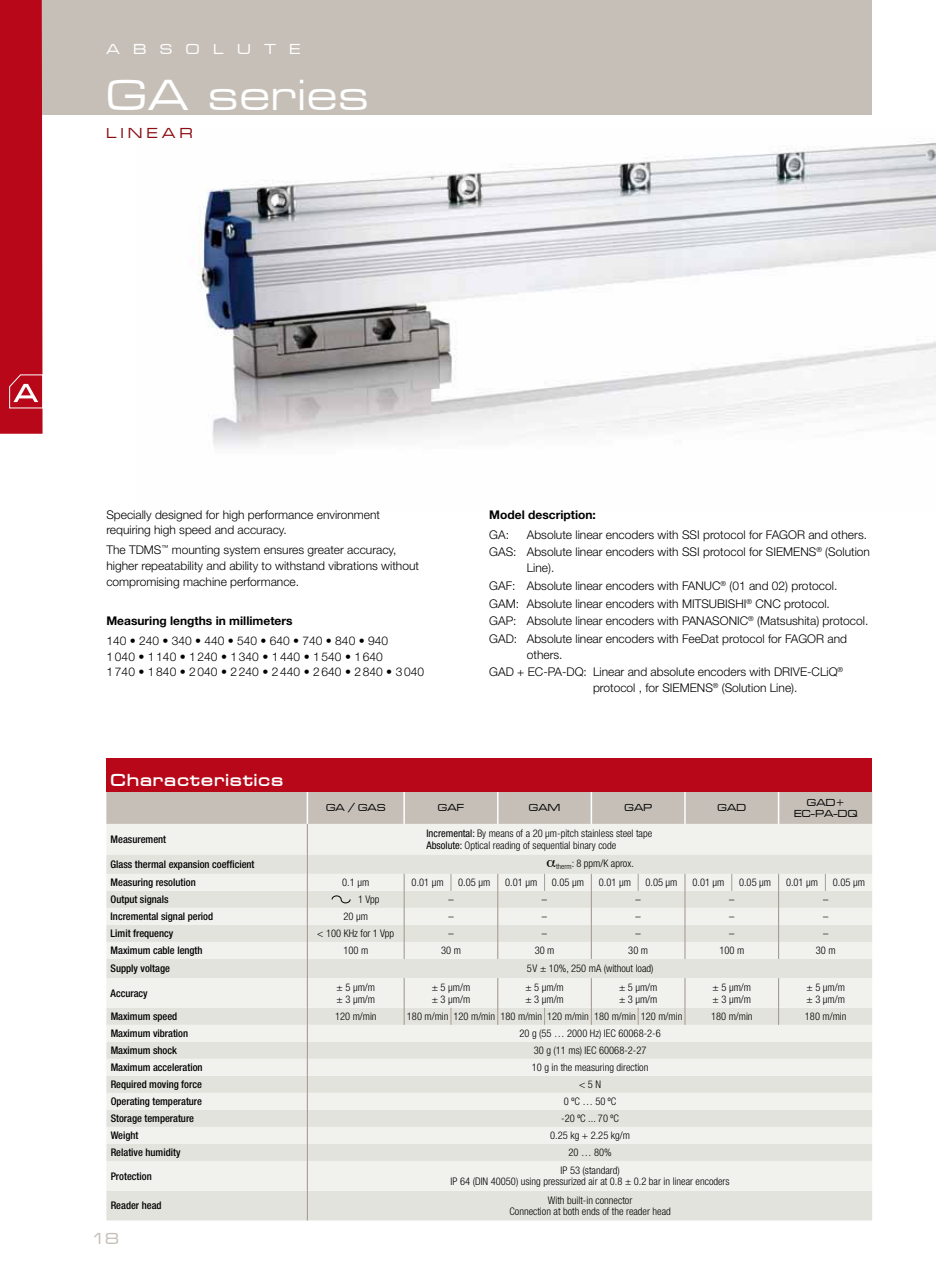
<style>
.page{position:relative;width:936px;height:1263px;background:#fff}
.page>*{position:absolute;margin:0;border:0;box-sizing:border-box;transform-origin:0 0}
.t1{font:500 45px "Microgramma D";letter-spacing:.05em;color:#fff}
.t2{font:700 18px "Microgramma D";letter-spacing:.085em;color:#fff}
.t3{font:500 16.5px "Microgramma D";color:#c5bfb7}
.t4{font:500 15px "Microgramma D";letter-spacing:.925em;color:#fff}
.t5{font:500 15px "Microgramma D";letter-spacing:.3em;color:#8b0e13}
.t6{font:300 12px/17.7px "Helvetica Neue LT Std";color:#000}
.t7{font:700 12px "Helvetica Neue LT Std";color:#000}
.t8{font:300 condensed 10.5px/12px "Helvetica Neue LT Std";color:#000}
.t9{font:500 condensed 10.5px "Helvetica Neue LT Std";color:#000}
.t10{font:500 10.5px/11.2px "Microgramma D";letter-spacing:.025em;color:#000;text-align:center}
.s1{font-weight:400}
</style>
<div class="page">
<div style="left:0;top:0;width:43px;height:434px;background:#b80718"></div>
<div style="left:43px;top:0;width:829px;height:115px;background:#c5bfb7"></div>
<img style="left:198px;top:141px;width:737px;height:307px">
<div style="left:106px;top:759px;width:766px;height:33px;background:#b80718"></div>
<div style="left:106px;top:1191px;width:766px;height:29px;background:#e3e3dd"></div>
<svg style="left:106px;top:978px;width:766px;height:213px;background:#ebebe7"></svg>
<hr style="left:307px;top:978px;width:1px;height:30px;background:#a69e94">
<hr style="left:403px;top:978px;width:1px;height:30px;background:#a69e94">
<hr style="left:497px;top:978px;width:1px;height:30px;background:#a69e94">
<hr style="left:590px;top:978px;width:2px;height:30px;background:#a69e94">
<hr style="left:684px;top:978px;width:1px;height:30px;background:#a69e94">
<hr style="left:778px;top:978px;width:1px;height:30px;background:#a69e94">
<svg style="left:403px;top:1008px;width:1px;height:17px"></svg>
<svg style="left:497px;top:1008px;width:1px;height:17px"></svg>
<svg style="left:590px;top:1008px;width:2px;height:17px"></svg>
<svg style="left:684px;top:1008px;width:1px;height:17px"></svg>
<svg style="left:778px;top:1008px;width:1px;height:17px"></svg>
<svg style="left:307px;top:1008px;width:1px;height:153px"></svg>
<hr style="left:307px;top:1161px;width:1px;height:30px;background:#a69e94">
<svg style="left:307px;top:1191px;width:1px;height:29px"></svg>
<svg style="left:450px;top:1008px;width:1px;height:17px"></svg>
<svg style="left:544px;top:1008px;width:1px;height:17px"></svg>
<svg style="left:637px;top:1008px;width:1px;height:17px"></svg>
<svg style="left:106px;top:792px;width:766px;height:186px;background:#e3e2dd"></svg>
<p class="t4" style="left:106px;top:39px;width:195px">ABSOLUTE</p>
<h1 class="t1" style="left:106px;top:66px;width:263px">GA series</h1>
<p class="t5" style="left:106px;top:123px;width:88px">LINEAR</p>
<p class="t6" style="left:106px;top:506px;width:275px;line-height:15.6px">Specially designed for high performance environment requiring high speed and accuracy.</p>
<p class="t6" style="left:106px;top:542px;width:314px;line-height:15.6px">The TDMS<sup>™</sup> mounting system ensures greater accuracy, higher repeatability and ability to withstand vibrations without compromising machine performance.</p>
<p class="t7" style="left:106px;top:613px;width:188px">Measuring lengths in millimeters</p>
<p class="t6" style="left:106px;top:633px;width:319px;line-height:15.6px">140 • 240 • 340 • 440 • 540 • 640 • 740 • 840 • 940<br>1040 • 1140 • 1240 • 1340 • 1440 • 1540 • 1640<br>1740 • 1840 • 2040 • 2240 • 2440 • 2640 • 2840 • 3040</p>
<h2 class="t2" style="left:111px;top:769px;width:174px">Characteristics</h2>
<p class="t7" style="left:489px;top:507px;width:108px">Model description:</p>
<p class="t6" style="left:489px;top:525px;width:21px">GA:</p>
<p class="t6" style="left:489px;top:525px;width:382px;text-align:right">Absolute linear encoders with SSI protocol for FAGOR and others.<br>GAS: Absolute linear encoders with SSI protocol for SIEMENS<sup>®</sup> (Solution</p>
<p class="t6" style="left:489px;top:559px;width:380px;text-indent:38px">Line).<br>GAF: Absolute linear encoders with FANUC<sup>®</sup> (01 and 02) protocol.<br>GAM: Absolute linear encoders with MITSUBISHI<sup>®</sup> CNC protocol.<br>GAP: Absolute linear encoders with PANASONIC<sup>®</sup> (Matsushita) protocol.<br>GAD: Absolute linear encoders with FeeDat protocol for FAGOR and</p>
<p class="t6" style="left:489px;top:645px;width:355px;text-indent:38px">others.<br>GAD + EC-PA-DQ: Linear and absolute encoders with DRIVE-CLiQ<sup>®</sup></p>
<p class="t6" style="left:593px;top:678px;width:206px">protocol , for SIEMENS<sup>®</sup> (Solution Line).</p>
<p class="t10" style="left:326px;top:802px;width:61px">GA / GAS</p>
<p class="t10" style="left:438px;top:802px;width:28px">GAF</p>
<p class="t10" style="left:529px;top:802px;width:33px">GAM</p>
<p class="t10" style="left:624px;top:802px;width:29px">GAP</p>
<p class="t10" style="left:717px;top:802px;width:30px">GAD</p>
<p class="t10" style="left:794px;top:796px;width:65px">GAD+<br>EC-PA-DQ</p>
<p class="t9" style="left:111px;top:833px;width:57px">Measurement</p>
<p class="t8" style="left:426px;top:827px;width:227px"><span class="s1">Incremental:</span> By means of a 20 µm-pitch stainless steel tape<br><span class="s1">Absolute:</span> Optical reading of sequential binary code</p>
<p class="t9" style="left:111px;top:858px;width:145px">Glass thermal expansion coefficient</p>
<p class="t8" style="left:556px;top:857px;width:79px"><sub>therm</sub>: 8 ppm/K aprox.</p>
<p class="t9" style="left:111px;top:876px;width:87px">Measuring resolution</p>
<p class="t8" style="left:342px;top:876px;width:28px">0.1 µm</p>
<p class="t8" style="left:411px;top:876px;width:34px">0.01 µm</p>
<p class="t8" style="left:458px;top:876px;width:34px">0.05 µm</p>
<p class="t8" style="left:505px;top:876px;width:34px">0.01 µm</p>
<p class="t8" style="left:552px;top:876px;width:34px">0.05 µm</p>
<p class="t8" style="left:598px;top:876px;width:34px">0.01 µm</p>
<p class="t8" style="left:645px;top:876px;width:34px">0.05 µm</p>
<p class="t8" style="left:692px;top:876px;width:34px">0.01 µm</p>
<p class="t8" style="left:739px;top:876px;width:34px">0.05 µm</p>
<p class="t8" style="left:786px;top:876px;width:34px">0.01 µm</p>
<p class="t8" style="left:832px;top:876px;width:34px">0.05 µm</p>
<p class="t9" style="left:111px;top:893px;width:59px">Output signals</p>
<p class="t8" style="left:358px;top:893px;width:23px">1 Vpp</p>
<p class="t8" style="left:448px;top:893px;width:7px">–</p>
<p class="t8" style="left:542px;top:893px;width:7px">–</p>
<p class="t8" style="left:635px;top:893px;width:7px">–</p>
<p class="t8" style="left:729px;top:893px;width:7px">–</p>
<p class="t8" style="left:823px;top:893px;width:7px">–</p>
<p class="t9" style="left:111px;top:910px;width:104px">Incremental signal period</p>
<p class="t8" style="left:343px;top:910px;width:26px">20 µm</p>
<p class="t8" style="left:448px;top:910px;width:7px">–</p>
<p class="t8" style="left:542px;top:910px;width:7px">–</p>
<p class="t8" style="left:635px;top:910px;width:7px">–</p>
<p class="t8" style="left:729px;top:910px;width:7px">–</p>
<p class="t8" style="left:823px;top:910px;width:7px">–</p>
<p class="t9" style="left:111px;top:927px;width:64px">Limit frequency</p>
<p class="t8" style="left:317px;top:927px;width:78px">&lt; 100 KHz for 1 Vpp</p>
<p class="t8" style="left:448px;top:927px;width:7px">–</p>
<p class="t8" style="left:542px;top:927px;width:7px">–</p>
<p class="t8" style="left:635px;top:927px;width:7px">–</p>
<p class="t8" style="left:729px;top:927px;width:7px">–</p>
<p class="t8" style="left:823px;top:927px;width:7px">–</p>
<p class="t9" style="left:111px;top:944px;width:93px">Maximum cable length</p>
<p class="t8" style="left:343px;top:944px;width:26px">100 m</p>
<p class="t8" style="left:441px;top:944px;width:21px">30 m</p>
<p class="t8" style="left:534px;top:944px;width:21px">30 m</p>
<p class="t8" style="left:628px;top:944px;width:21px">30 m</p>
<p class="t8" style="left:719px;top:944px;width:26px">100 m</p>
<p class="t8" style="left:815px;top:944px;width:21px">30 m</p>
<p class="t9" style="left:111px;top:962px;width:61px">Supply voltage</p>
<p class="t8" style="left:526px;top:962px;width:128px">5V ± 10%, 250 mA (without load)</p>
<p class="t9" style="left:111px;top:987px;width:38px">Accuracy</p>
<p class="t8" style="left:336px;top:981px;width:40px">± 5 μm/m ± 3 μm/m</p>
<p class="t8" style="left:432px;top:981px;width:40px">± 5 μm/m ± 3 μm/m</p>
<p class="t8" style="left:525px;top:981px;width:40px">± 5 μm/m ± 3 μm/m</p>
<p class="t8" style="left:619px;top:981px;width:40px">± 5 μm/m ± 3 μm/m</p>
<p class="t8" style="left:712px;top:981px;width:40px">± 5 μm/m ± 3 μm/m</p>
<p class="t8" style="left:806px;top:981px;width:40px">± 5 μm/m ± 3 μm/m</p>
<p class="t9" style="left:111px;top:1010px;width:68px">Maximum speed</p>
<p class="t8" style="left:335px;top:1010px;width:43px">120 m/min</p>
<p class="t8" style="left:407px;top:1010px;width:277px">180 m/min 120 m/min 180 m/min 120 m/min 180 m/min 120 m/min</p>
<p class="t8" style="left:711px;top:1010px;width:43px">180 m/min</p>
<p class="t8" style="left:804px;top:1010px;width:43px">180 m/min</p>
<p class="t9" style="left:111px;top:1027px;width:79px">Maximum vibration</p>
<p class="t8" style="left:519px;top:1027px;width:143px">20 g (55 … 2000 Hz) IEC 60068-2-6</p>
<p class="t9" style="left:111px;top:1044px;width:68px">Maximum shock</p>
<p class="t8" style="left:533px;top:1044px;width:114px">30 g (11 ms) IEC 60068-2-27</p>
<p class="t9" style="left:111px;top:1061px;width:93px">Maximum acceleration</p>
<p class="t8" style="left:532px;top:1061px;width:118px">10 g in the measuring direction</p>
<p class="t9" style="left:111px;top:1078px;width:93px">Required moving force</p>
<p class="t8" style="left:579px;top:1078px;width:24px">&lt; 5 N</p>
<p class="t9" style="left:111px;top:1095px;width:93px">Operating temperature</p>
<p class="t8" style="left:564px;top:1095px;width:54px">0 ºC … 50 ºC</p>
<p class="t9" style="left:111px;top:1112px;width:85px">Storage temperature</p>
<p class="t8" style="left:561px;top:1112px;width:59px">-20 ºC ... 70 ºC</p>
<p class="t9" style="left:111px;top:1129px;width:29px">Weight</p>
<p class="t8" style="left:550px;top:1129px;width:81px">0.25 kg + 2.25 kg/m</p>
<p class="t9" style="left:111px;top:1146px;width:71px">Relative humidity</p>
<p class="t8" style="left:568px;top:1146px;width:45px">20 … 80%</p>
<p class="t9" style="left:111px;top:1169px;width:43px">Protection</p>
<p class="t8" style="left:450px;top:1165px;width:280px;line-height:10.5px;text-align:center">IP 53 (standard)<br>IP 64 (DIN 40050) using pressurized air at 0.8 ± 0.2 bar in linear encoders</p>
<p class="t9" style="left:111px;top:1199px;width:52px">Reader head</p>
<p class="t8" style="left:509px;top:1195px;width:163px;line-height:10.5px;text-align:center">With built-in connector<br>Connection at both ends of the reader head</p>
<h3 class="t3" style="left:91px;top:1228px;width:29px">18</h3>
</div>
